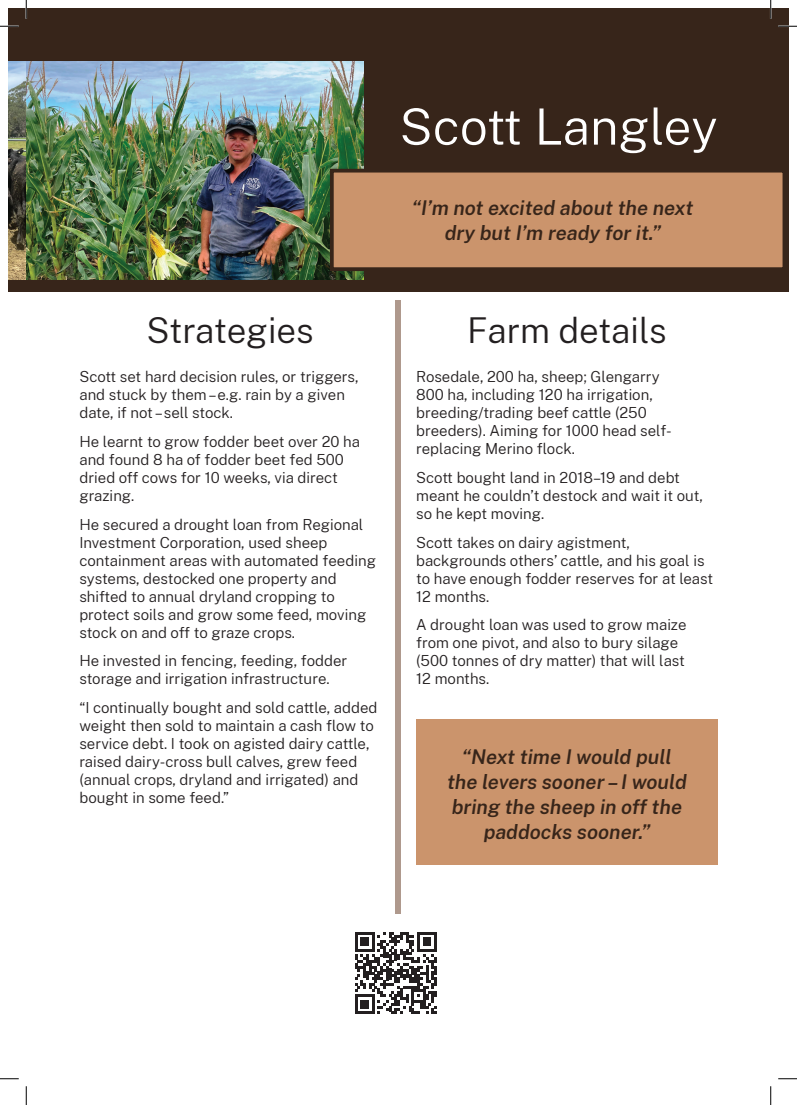
<style>
.page{position:relative;width:797px;height:1105px;background:#fff}
.page>*{position:absolute;margin:0;border:0;box-sizing:border-box;transform-origin:0 0}
.t1{font:300 50px "Public Sans";letter-spacing:-.005em;color:#fff}
.t2{font:300 35px "Public Sans";letter-spacing:-.005em;color:#231f20}
.t3{font:italic 600 20px/25px "Public Sans";color:#37251a;text-align:center}
.t4{font:300 15px/18px "Public Sans";color:#231f20}
</style>
<div class="page">
<div style="left:9px;top:9px;width:17px;height:283px;background:#37251a"></div>
<div style="left:26px;top:9px;width:762px;height:283px;background:#37251a"></div>
<img style="left:9px;top:62px;width:17px;height:218px">
<img style="left:26px;top:62px;width:337px;height:218px">
<div style="left:332px;top:171px;width:452px;height:98px;background:#cb946c"></div>
<div style="left:330px;top:169px;width:456px;height:102px;border:4px solid #37251a"></div>
<div style="left:416px;top:719px;width:301px;height:145px;background:#cb946c"></div>
<div style="left:396px;top:301px;width:5px;height:613px;background:#af998d"></div>
<svg style="left:355px;top:932px;width:82px;height:82px"></svg>
<svg style="left:0;top:25px;width:19px;height:2px"></svg>
<svg style="left:778px;top:25px;width:19px;height:2px"></svg>
<svg style="left:0;top:1078px;width:19px;height:1px"></svg>
<svg style="left:778px;top:1078px;width:19px;height:1px"></svg>
<svg style="left:25px;top:0;width:2px;height:19px"></svg>
<svg style="left:25px;top:1086px;width:2px;height:19px"></svg>
<svg style="left:770px;top:0;width:1px;height:19px"></svg>
<svg style="left:770px;top:1086px;width:1px;height:19px"></svg>
<h1 class="t1" style="left:399px;top:92px;width:320px">Scott Langley</h1>
<h3 class="t3" style="left:412px;top:195px;width:283px">“I’m not excited about the next dry but I’m ready for it.”</h3>
<h2 class="t2" style="left:147px;top:306px;width:169px">Strategies</h2>
<p class="t4" style="left:79px;top:367px;width:280px">Scott set hard decision rules, or triggers, and stuck by them – e.g. rain by a given date, if not – sell stock.</p>
<p class="t4" style="left:79px;top:432px;width:282px">He learnt to grow fodder beet over 20 ha and found 8 ha of fodder beet fed 500 dried off cows for 10 weeks, via direct grazing.</p>
<p class="t4" style="left:79px;top:514px;width:298px">He secured a drought loan from Regional Investment Corporation, used sheep containment areas with automated feeding systems, destocked one property and shifted to annual dryland cropping to protect soils and grow some feed, moving stock on and off to graze crops.</p>
<p class="t4" style="left:79px;top:651px;width:269px">He invested in fencing, feeding, fodder storage and irrigation infrastructure.</p>
<p class="t4" style="left:79px;top:698px;width:299px">“I continually bought and sold cattle, added weight then sold to maintain a cash flow to service debt. I took on agisted dairy cattle, raised dairy-cross bull calves, grew feed (annual crops, dryland and irrigated) and bought in some feed.”</p>
<h2 class="t2" style="left:467px;top:306px;width:201px">Farm details</h2>
<p class="t4" style="left:416px;top:367px;width:257px">Rosedale, 200 ha, sheep; Glengarry 800 ha, including 120 ha irrigation, breeding/trading beef cattle (250 breeders). Aiming for 1000 head self&shy;replacing Merino flock.</p>
<p class="t4" style="left:416px;top:468px;width:288px">Scott bought land in 2018–19 and debt meant he couldn’t destock and wait it out, so he kept moving.</p>
<p class="t4" style="left:416px;top:532px;width:298px">Scott takes on dairy agistment, backgrounds others’ cattle, and his goal is to have enough fodder reserves for at least<br>12 months.</p>
<p class="t4" style="left:416px;top:615px;width:272px">A drought loan was used to grow maize from one pivot, and also to bury silage (500 tonnes of dry matter) that will last<br>12 months.</p>
<h3 class="t3" style="left:447px;top:743px;width:241px">“Next time I would pull the levers sooner – I would bring the sheep in off the paddocks sooner.”</h3>
</div>
